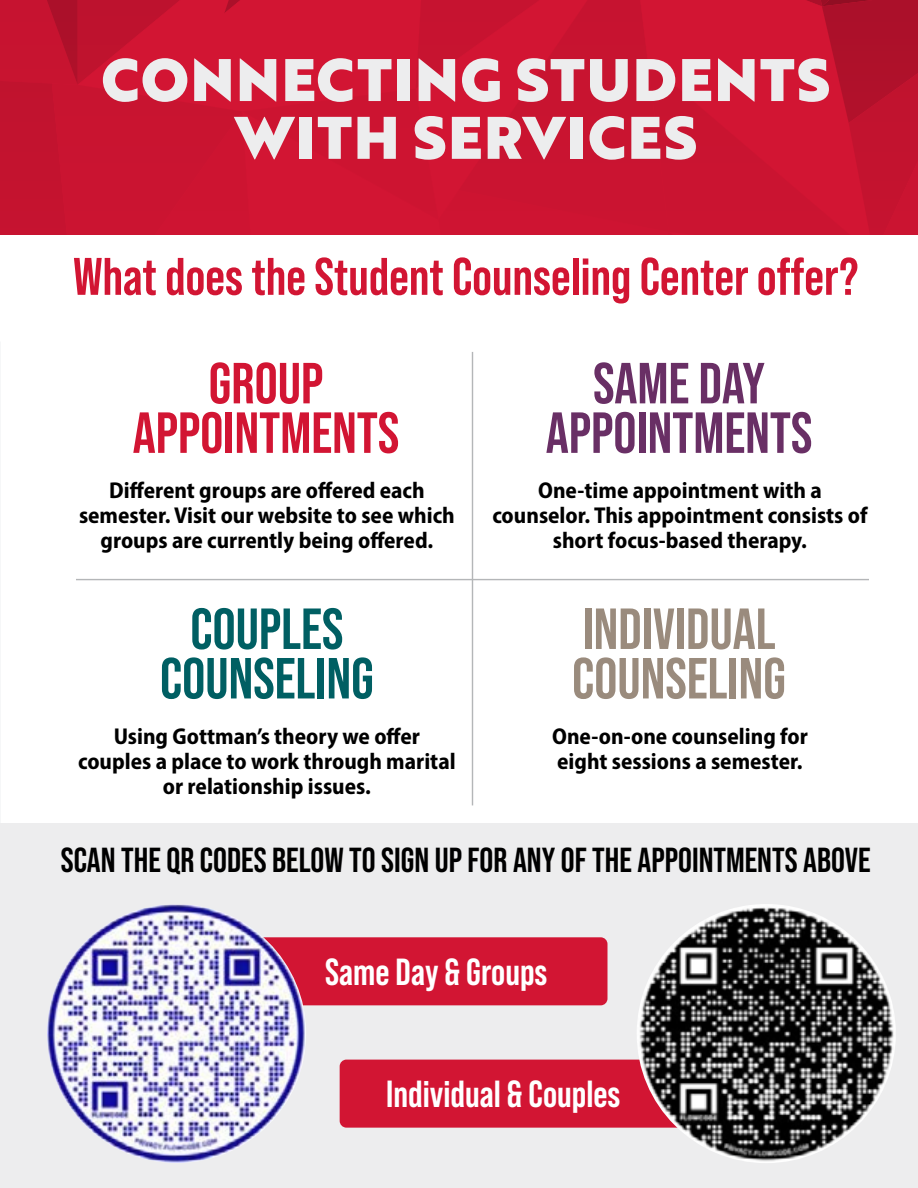
<style>
.page{position:relative;width:918px;height:1188px;background:#fff}
.page>*{position:absolute;margin:0;border:0;box-sizing:border-box;transform-origin:0 0}
.t1{font:58.35px/57.8px "Brother 1816 Black";letter-spacing:.03em;color:#ededee;text-align:center}
.t2{font:700 57.75px/49.5px "Bebas Neue Pro";color:#9a8b7d}
.t3{font:700 57.75px/49.5px "Bebas Neue Pro";color:#692f65;text-align:center}
.t4{font:700 57.75px/49.5px "Bebas Neue Pro";color:#d21533;text-align:center}
.t5{font:700 57.75px/49.5px "Bebas Neue Pro";color:#005f63;text-align:center}
.t6{font:700 52.8px "Bebas Neue Pro";color:#d21533}
.t7{font:700 37.65px "Bebas Neue Pro";color:#fff}
.t8{font:700 34.65px "Bebas Neue Pro";color:#000}
.t9{font:700 semi-condensed 22.95px/25.2px "Myriad Pro";color:#000;text-align:center}
</style>
<div class="page">
<div style="left:0;top:824px;width:918px;height:364px;background:#ededee"></div>
<div style="left:0;top:0;width:918px;height:234px;background:#d21533"></div>
<hr style="left:472px;top:352px;width:1px;height:453px;background:#b4b6b8">
<hr style="left:76px;top:579px;width:793px;height:1px;background:#b4b6b8">
<div style="left:196px;top:937px;width:412px;height:68px;background:#d21533;border-radius:7px"></div>
<div style="left:340px;top:1060px;width:411px;height:68px;background:#d21533;border-radius:7px"></div>
<img style="left:47px;top:904px;width:259px;height:259px;border-radius:130px">
<img style="left:637px;top:904px;width:259px;height:259px;border-radius:130px">
<h1 class="t1" style="left:101px;top:49px;width:730px">CONNECTING STUDENTS<br>WITH SERVICES</h1>
<h3 class="t6" style="left:73px;top:246px;width:787px">What does the Student Counseling Center offer?</h3>
<h2 class="t4" style="left:133px;top:358px;width:268px">GROUP<br>APPOINTMENTS</h2>
<p class="t9" style="left:79px;top:477px;width:377px">Different groups are offered each semester. Visit our website to see which groups are currently being offered.</p>
<h2 class="t5" style="left:160px;top:603px;width:215px">COUPLES<br>COUNSELING</h2>
<p class="t9" style="left:78px;top:723px;width:379px">Using Gottman’s theory we offer couples a place to work through marital or relationship issues.</p>
<h2 class="t3" style="left:546px;top:358px;width:268px">SAME DAY<br>APPOINTMENTS</h2>
<p class="t9" style="left:492px;top:477px;width:377px">One-time appointment with a counselor. This appointment consists of short focus-based therapy.</p>
<h2 class="t2" style="left:572px;top:603px;width:215px">INDIVIDUAL<br>COUNSELING</h2>
<p class="t9" style="left:552px;top:723px;width:257px;text-align:left">One-on-one counseling for eight sessions a semester.</p>
<h3 class="t8" style="left:61px;top:840px;width:811px">SCAN THE QR CODES BELOW TO SIGN UP FOR ANY OF THE APPOINTMENTS ABOVE</h3>
<h3 class="t7" style="left:325px;top:951px;width:224px">Same Day &amp; Groups</h3>
<h3 class="t7" style="left:386px;top:1073px;width:236px">Individual &amp; Couples</h3>
</div>
